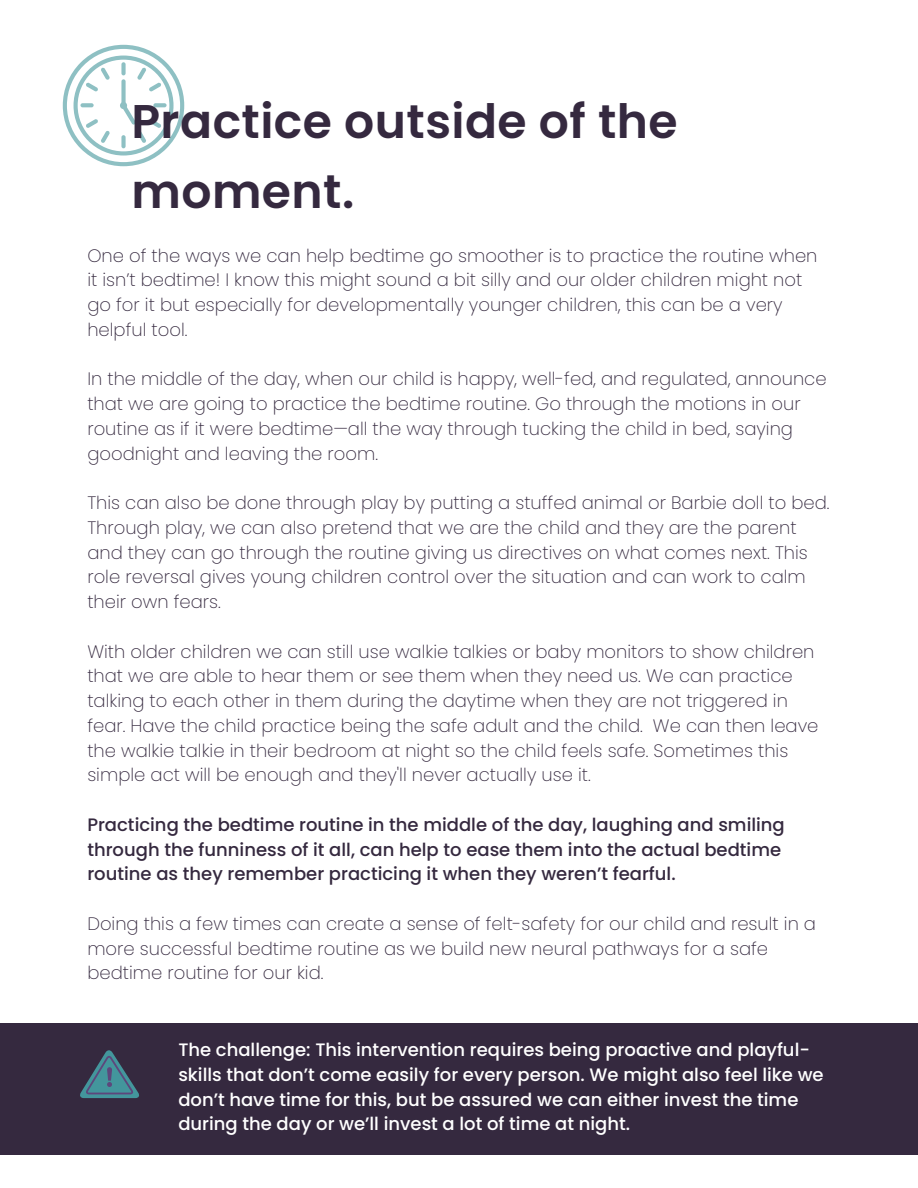
<style>
.page{position:relative;width:918px;height:1188px;background:#fff}
.page>*{position:absolute;margin:0;border:0;box-sizing:border-box;transform-origin:0 0}
.t1{font:600 47.25px/70.5px "Poppins";letter-spacing:.01em;color:#35293f}
.t2{font:200 18px/24.8px "Poppins";color:#35293f}
.t3{font:500 18px/24.8px "Poppins";color:#fff}
.t4{font:500 18px/24.8px "Poppins";color:#35293f}
</style>
<div class="page">
<div style="left:0;top:1023px;width:918px;height:131px;background:#35293f"></div>
<svg style="left:80px;top:1050px;width:59px;height:48px"></svg>
<svg style="left:63px;top:45px;width:121px;height:121px"></svg>
<p class="t1" style="left:131px;top:86px;width:548px">Practice outside of the moment.</p>
<p class="t2" style="left:87px;top:243px;width:732px">One of the ways we can help bedtime go smoother is to practice the routine when it isn’t bedtime! I know this might sound a bit silly and our older children might not go for it but especially for developmentally younger children, this can be a very helpful tool.</p>
<p class="t2" style="left:87px;top:367px;width:741px">In the middle of the day, when our child is happy, well-fed, and regulated, announce that we are going to practice the bedtime routine. Go through the motions in our routine as if it were bedtime—all the way through tucking the child in bed, saying goodnight and leaving the room.</p>
<p class="t2" style="left:87px;top:491px;width:744px">This can also be done through play by putting a stuffed animal or Barbie doll to bed.<br>Through play, we can also pretend that we are the child and they are the parent and they can go through the routine giving us directives on what comes next. This role reversal gives young children control over the situation and can work to calm their own fears.</p>
<p class="t2" style="left:87px;top:639px;width:733px">With older children we can still use walkie talkies or baby monitors to show children that we are able to hear them or see them when they need us. We can practice talking to each other in them during the daytime when they are not triggered in fear. Have the child practice being the safe adult and the child. We can then leave the walkie talkie in their bedroom at night so the child feels safe. Sometimes this simple act will be enough and they'll never actually use it.</p>
<p class="t4" style="left:87px;top:812px;width:699px">Practicing the bedtime routine in the middle of the day, laughing and smiling through the funniness of it all, can help to ease them into the actual bedtime routine as they remember practicing it when they weren’t fearful.</p>
<p class="t2" style="left:87px;top:911px;width:730px">Doing this a few times can create a sense of felt-safety for our child and result in a more successful bedtime routine as we build new neural pathways for a safe bedtime routine for our kid.</p>
<p class="t3" style="left:178px;top:1037px;width:647px">The challenge: This intervention requires being proactive and playful&shy;skills that don’t come easily for every person. We might also feel like we don’t have time for this, but be assured we can either invest the time during the day or we’ll invest a lot of time at night.</p>
</div>
